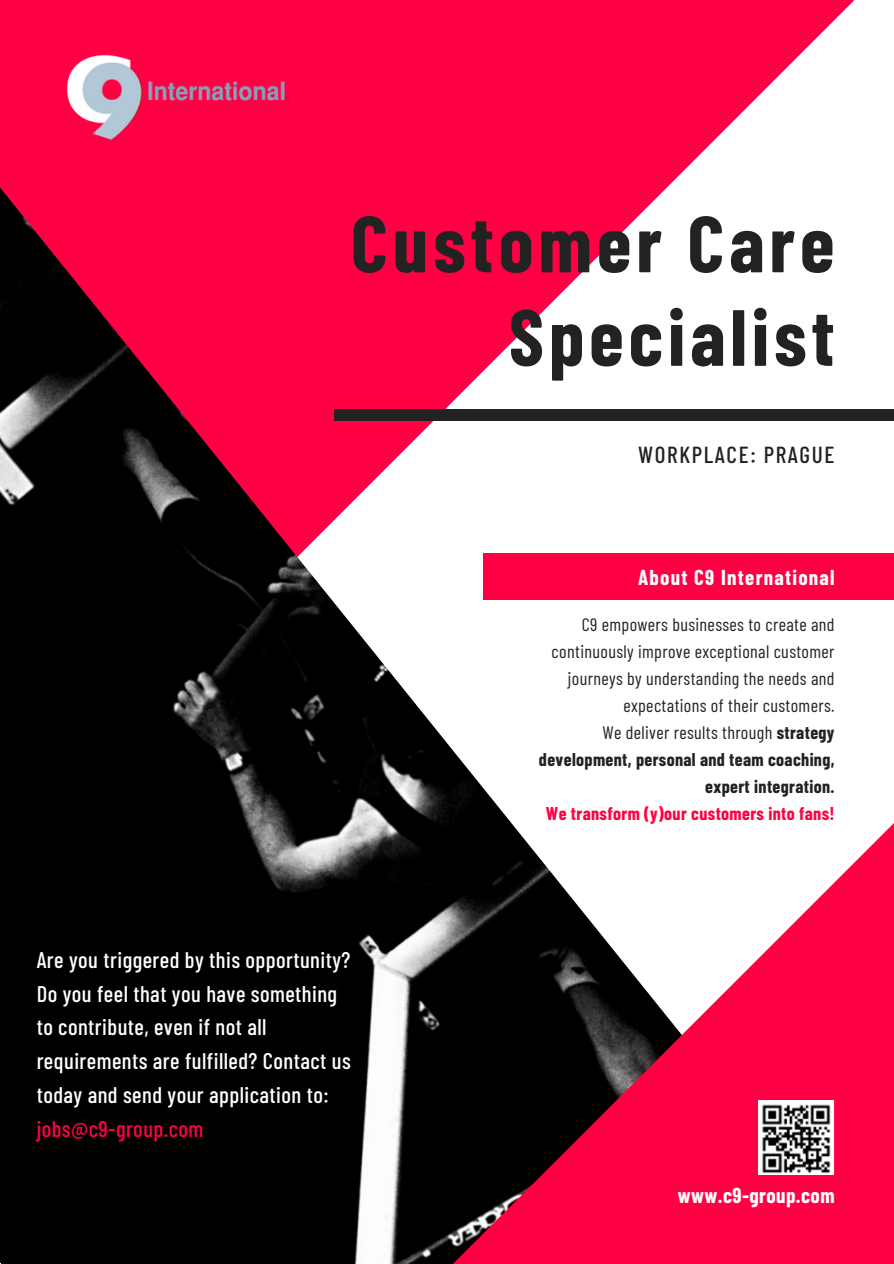
<style>
.page{position:relative;width:894px;height:1264px;background:#fff}
.page>*{position:absolute;margin:0;border:0;box-sizing:border-box;transform-origin:0 0}
.t1{font:700 79.5px "Barlow Condensed";letter-spacing:.06em;color:#222}
.t2{font:500 23.25px "Barlow Condensed";letter-spacing:.07em;color:#222}
.t3{font:500 22.5px/33.8px "Barlow Condensed";letter-spacing:.02em;color:#fff}
.t4{font:700 21px "Barlow Condensed";letter-spacing:.06em;color:#fff}
.t5{font:700 21px "Barlow Condensed";letter-spacing:.02em;color:#fff}
.t6{font:18px/27px "Barlow Condensed";letter-spacing:.02em;color:#222;text-align:right}
.t7{font:700 18px/27px "Barlow Condensed";letter-spacing:.02em;color:#222;text-align:right}
.t8{font:700 18px "Barlow Condensed";letter-spacing:.02em;color:#ff0045}
.s1{color:#ff0045}
.s2{font-weight:400}
</style>
<div class="page">
<svg style="left:0;top:0;width:855px;height:173px;fill:#ff0045"></svg>
<img style="left:0;top:173px;width:893px;height:1090px">
<div style="left:335px;top:409px;width:558px;height:12px;background:#222"></div>
<svg style="left:320px;top:735px;width:573px;height:528px"></svg>
<img style="left:22px;top:10px;width:313px;height:159px">
<div style="left:483px;top:554px;width:410px;height:46px;background:#ff0045"></div>
<img style="left:757px;top:1100px;width:77px;height:74px">
<p class="t1" style="left:351px;top:193px;width:485px">Customer Care</p>
<p class="t1" style="left:508px;top:286px;width:327px">Specialist</p>
<p class="t2" style="left:638px;top:439px;width:198px">WORKPLACE: PRAGUE</p>
<p class="t4" style="left:638px;top:564px;width:198px">About C9 International</p>
<p class="t3" style="left:37px;top:941px;width:315px">Are you triggered by this opportunity?<br>Do you feel that you have something to contribute, even if not all requirements are fulfilled? Contact us today and send your application to: <span class="s1">jobs@c9-group.com</span></p>
<p class="t6" style="left:551px;top:610px;width:284px">C9 empowers businesses to create and continuously improve exceptional customer journeys by understanding the needs and expectations of their customers.</p>
<p class="t7" style="left:539px;top:718px;width:297px"><span class="s2">We deliver results through</span> strategy development, personal and team coaching,</p>
<p class="t7" style="left:705px;top:772px;width:131px">expert integration.</p>
<p class="t8" style="left:545px;top:801px;width:290px">We transform (y)our customers into fans!</p>
<p class="t5" style="left:677px;top:1182px;width:158px">www.c9-group.com</p>
</div>
